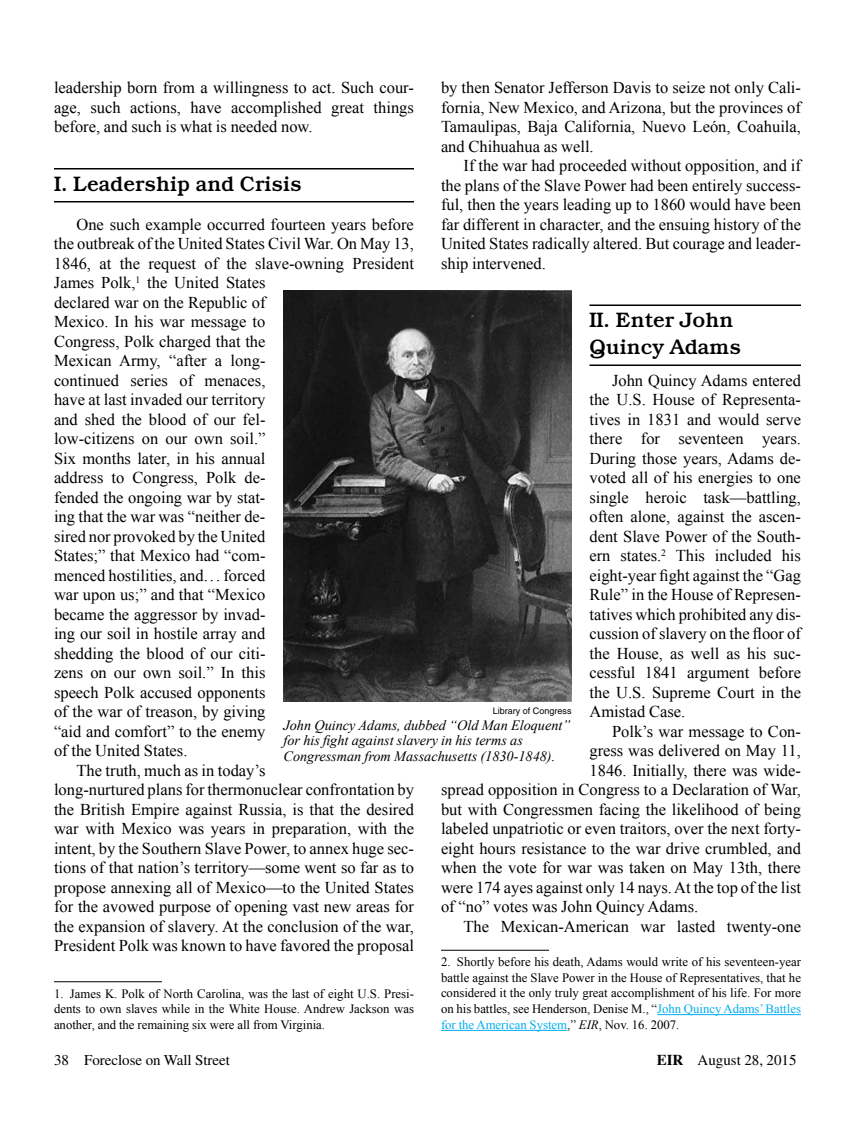
<style>
.page{position:relative;width:864px;height:1134px;background:#fff}
.page>*{position:absolute;margin:0;border:0;box-sizing:border-box;transform-origin:0 0}
.t1{font:500 21px/27px "Bookman";color:#000}
.t2{font:16.5px/19.5px "Times New Roman";color:#000;text-align:justify}
.t3{font:15px "Times";color:#000}
.t4{font:italic 14.25px/15.8px "Times New Roman";color:#000}
.t5{font:12.75px/15.8px "Times New Roman";color:#000;text-align:justify}
.t6{font:9px "Helvetica";color:#000}
.s1{color:#00aeef}
.s2{font-style:italic}
.s3{font-weight:700}
</style>
<div class="page">
<hr style="left:54px;top:168px;width:360px;height:2px;background:#000">
<hr style="left:54px;top:201px;width:360px;height:1px;background:#000">
<hr style="left:54px;top:981px;width:108px;height:1px;background:#000">
<hr style="left:590px;top:304px;width:211px;height:2px;background:#000">
<hr style="left:590px;top:364px;width:211px;height:2px;background:#000">
<hr style="left:441px;top:950px;width:108px;height:1px;background:#000">
<hr style="left:657px;top:1014px;width:144px;height:1px;background:#00aeef">
<hr style="left:441px;top:1030px;width:126px;height:1px;background:#00aeef">
<img style="left:284px;top:291px;width:288px;height:411px">
<p class="t2" style="left:441px;top:77px;width:362px">by then Senator Jefferson Davis to seize not only Cali&shy;fornia, New Mexico, and Arizona, but the provinces of Tamaulipas, Baja California, Nuevo León, Coahuila, and Chihuahua as well.</p>
<p class="t2" style="left:441px;top:155px;width:362px;text-indent:23px">If the war had proceeded without opposition, and if the plans of the Slave Power had been entirely success&shy;ful, then the years leading up to 1860 would have been far different in character, and the ensuing history of the United States radically altered. But courage and leader&shy;ship intervened.</p>
<p class="t2" style="left:54px;top:77px;width:361px">leadership born from a willingness to act. Such cour&shy;age, such actions, have accomplished great things before, and such is what is needed now.</p>
<p class="t1" style="left:54px;top:170px;width:249px">I. Leadership and Crisis</p>
<p class="t2" style="left:76px;top:214px;width:339px">One such example occurred fourteen years before</p>
<p class="t2" style="left:54px;top:233px;width:362px">the outbreak of the United States Civil War. On May 13,</p>
<p class="t2" style="left:54px;top:253px;width:361px">1846, at the request of the slave-owning President</p>
<p class="t2" style="left:54px;top:272px;width:213px">James Polk,<sup>1</sup> the United States</p>
<p class="t2" style="left:54px;top:292px;width:213px">declared war on the Republic of</p>
<p class="t2" style="left:54px;top:311px;width:213px">Mexico. In his war message to</p>
<p class="t2" style="left:54px;top:331px;width:213px">Congress, Polk charged that the</p>
<p class="t2" style="left:54px;top:350px;width:213px">Mexican Army, “after a long-</p>
<p class="t2" style="left:54px;top:370px;width:213px">continued series of menaces,</p>
<p class="t2" style="left:54px;top:389px;width:213px">have at last invaded our territory</p>
<p class="t2" style="left:54px;top:409px;width:213px">and shed the blood of our fel-</p>
<p class="t2" style="left:54px;top:428px;width:213px">low-citizens on our own soil.”</p>
<p class="t2" style="left:54px;top:448px;width:213px">Six months later, in his annual</p>
<p class="t2" style="left:54px;top:468px;width:213px">address to Congress, Polk de-</p>
<p class="t2" style="left:54px;top:487px;width:213px">fended the ongoing war by stat-</p>
<p class="t2" style="left:54px;top:507px;width:213px">ing that the war was “neither de-</p>
<p class="t2" style="left:54px;top:526px;width:213px">sired nor provoked by the United</p>
<p class="t2" style="left:54px;top:546px;width:213px">States;” that Mexico had “com-</p>
<p class="t2" style="left:54px;top:565px;width:213px">menced hostilities, and. . . forced</p>
<p class="t2" style="left:54px;top:585px;width:213px">war upon us;” and that “Mexico</p>
<p class="t2" style="left:54px;top:604px;width:213px">became the aggressor by invad-</p>
<p class="t2" style="left:54px;top:624px;width:213px">ing our soil in hostile array and</p>
<p class="t2" style="left:54px;top:643px;width:213px">shedding the blood of our citi-</p>
<p class="t2" style="left:54px;top:663px;width:213px">zens on our own soil.” In this</p>
<p class="t2" style="left:54px;top:682px;width:213px">speech Polk accused opponents</p>
<p class="t2" style="left:54px;top:702px;width:213px">of the war of treason, by giving</p>
<p class="t2" style="left:54px;top:721px;width:213px">“aid and comfort” to the enemy</p>
<p class="t2" style="left:54px;top:741px;width:135px">of the United States.</p>
<p class="t2" style="left:77px;top:760px;width:191px">The truth, much as in today’s</p>
<p class="t2" style="left:54px;top:780px;width:361px">long-nurtured plans for thermonuclear confrontation by</p>
<p class="t2" style="left:54px;top:799px;width:362px">the British Empire against Russia, is that the desired</p>
<p class="t2" style="left:54px;top:819px;width:361px">war with Mexico was years in preparation, with the</p>
<p class="t2" style="left:54px;top:838px;width:361px">intent, by the Southern Slave Power, to annex huge sec-</p>
<p class="t2" style="left:54px;top:858px;width:361px">tions of that nation’s territory—some went so far as to</p>
<p class="t2" style="left:54px;top:877px;width:362px">propose annexing all of Mexico—to the United States</p>
<p class="t2" style="left:54px;top:897px;width:361px">for the avowed purpose of opening vast new areas for</p>
<p class="t2" style="left:54px;top:916px;width:361px">the expansion of slavery. At the conclusion of the war,</p>
<p class="t2" style="left:54px;top:936px;width:362px">President Polk was known to have favored the proposal</p>
<p class="t5" style="left:54px;top:985px;width:362px">1. James K. Polk of North Carolina, was the last of eight U.S. Presi&shy;dents to own slaves while in the White House. Andrew Jackson was another, and the remaining six were all from Virginia.</p>
<p class="t1" style="left:590px;top:306px;width:153px">II. Enter John<br>Quincy Adams</p>
<p class="t2" style="left:589px;top:370px;width:213px;text-indent:23px">John Quincy Adams entered the U.S. House of Representa&shy;tives in 1831 and would serve there for seventeen years.<br>During those years, Adams de&shy;voted all of his energies to one single heroic task—battling, often alone, against the ascen&shy;dent Slave Power of the South&shy;ern states.<sup>2</sup> This included his eight-year fight against the “Gag Rule” in the House of Represen&shy;tatives which prohibited any dis&shy;cussion of slavery on the floor of the House, as well as his suc&shy;cessful 1841 argument before the U.S. Supreme Court in the Amistad Case.</p>
<p class="t2" style="left:612px;top:721px;width:190px">Polk’s war message to Con-</p>
<p class="t2" style="left:590px;top:741px;width:213px">gress was delivered on May 11,</p>
<p class="t2" style="left:590px;top:760px;width:213px">1846. Initially, there was wide-</p>
<p class="t2" style="left:441px;top:780px;width:362px">spread opposition in Congress to a Declaration of War,</p>
<p class="t2" style="left:441px;top:799px;width:361px">but with Congressmen facing the likelihood of being</p>
<p class="t2" style="left:441px;top:819px;width:361px">labeled unpatriotic or even traitors, over the next forty-</p>
<p class="t2" style="left:441px;top:838px;width:362px">eight hours resistance to the war drive crumbled, and</p>
<p class="t2" style="left:441px;top:858px;width:361px">when the vote for war was taken on May 13th, there</p>
<p class="t2" style="left:441px;top:877px;width:362px">were 174 ayes against only 14 nays. At the top of the list</p>
<p class="t2" style="left:441px;top:897px;width:259px">of “no” votes was John Quincy Adams.</p>
<p class="t2" style="left:464px;top:916px;width:339px">The Mexican-American war lasted twenty-one</p>
<p class="t5" style="left:441px;top:954px;width:362px">2. Shortly before his death, Adams would write of his seventeen-year battle against the Slave Power in the House of Representatives, that he considered it the only truly great accomplishment of his life. For more on his battles, see Henderson, Denise M., “<span class="s1">John Quincy Adams’ Battles for the American System</span>,” <span class="s2">EIR</span>, Nov. 16. 2007.</p>
<p class="t6" style="left:493px;top:706px;width:80px">Library of Congress</p>
<p class="t4" style="left:284px;top:717px;width:288px">John Quincy Adams, dubbed “Old Man Eloquent” for his fight against slavery in his terms as<br>Congressman from Massachusetts (1830-1848).</p>
<p class="t3" style="left:54px;top:1052px;width:178px">38 Foreclose on Wall Street</p>
<p class="t3" style="left:657px;top:1052px;width:141px"><span class="s3">EIR</span> August 28, 2015</p>
</div>
